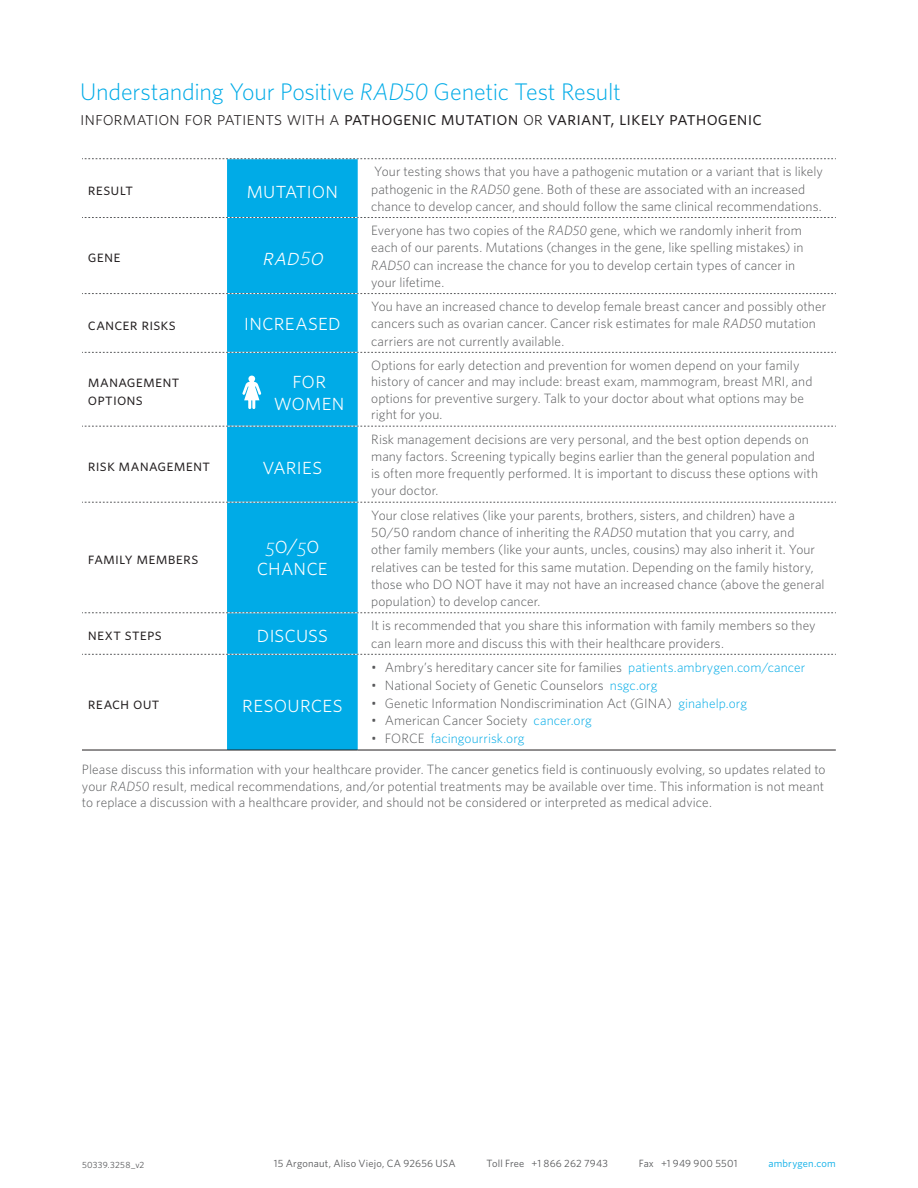
<style>
.page{position:relative;width:918px;height:1188px;background:#fff}
.page>*{position:absolute;margin:0;border:0;box-sizing:border-box;transform-origin:0 0}
.t1{font:24px/22.5px "Whitney Light SC";letter-spacing:-.01em;color:#fff;text-align:center}
.Blue_Title{font:300 24px "Whitney";letter-spacing:-.01em;color:#00abe7}
.t2{font:italic 24px "Whitney Light SC";color:#fff}
.Black_all_caps_subhe{font:19.5px "Whitney";letter-spacing:.005em;color:#231f20}
.Black_all_caps_subhe-2{font:16.5px/18px "Whitney";letter-spacing:.01em;color:#231f20}
.Body_Copy{font:300 13.5px/17.2px "Whitney";letter-spacing:.005em;color:#57585a}
.Bullet_copy{font:300 13.5px/16.5px "Whitney";letter-spacing:.005em;color:#57585a}
.t3{font:300 13.5px "Whitney";letter-spacing:.005em;color:#00abe7}
.t4{font:10.5px "Whitney";letter-spacing:.02em;color:#57585a}
.t5{font:10.5px "Whitney";color:#00abe7}
.t6{font:9px "Whitney";letter-spacing:.03em;color:#57585a}
.s1{font-style:italic}
.s2{font-family:"Whitney Light SC"}
.s3{font-family:"Whitney";font-weight:300;font-size:19.5px}
.s4{color:#00abe7}
.s5{color:#57585a}
</style>
<div class="page">
<div style="left:227px;top:159px;width:131px;height:591px;background:#00abe7"></div>
<hr style="left:82px;top:750px;width:145px;height:1px;background:#231f20">
<hr style="left:227px;top:750px;width:131px;height:1px;background:#231f20">
<hr style="left:358px;top:750px;width:478px;height:1px;background:#231f20">
<svg style="left:82px;top:158px;width:754px;height:1px"></svg>
<svg style="left:82px;top:217px;width:754px;height:1px"></svg>
<svg style="left:82px;top:293px;width:754px;height:1px"></svg>
<svg style="left:82px;top:352px;width:754px;height:1px"></svg>
<svg style="left:82px;top:426px;width:754px;height:1px"></svg>
<svg style="left:82px;top:502px;width:754px;height:1px"></svg>
<svg style="left:82px;top:613px;width:754px;height:1px"></svg>
<svg style="left:82px;top:654px;width:754px;height:1px"></svg>
<svg style="left:242px;top:375px;width:19px;height:34px"></svg>
<p class="Blue_Title" style="left:80px;top:76px;width:542px">Understanding Your Positive <span class="s1">RAD50</span> Genetic Test Result</p>
<p class="Black_all_caps_subhe" style="left:80px;top:105px;width:683px"><span class="s2">information for patients with a</span> pathogenic mutation <span class="s2">or</span> variant, likely pathogenic</p>
<p class="Black_all_caps_subhe-2" style="left:88px;top:180px;width:46px">result</p>
<p class="t1" style="left:246px;top:178px;width:94px">mutation</p>
<p class="Black_all_caps_subhe-2" style="left:88px;top:247px;width:34px">gene</p>
<p class="t2" style="left:262px;top:242px;width:68px">rad<span class="s3">5</span>0</p>
<p class="Black_all_caps_subhe-2" style="left:88px;top:314px;width:89px">cancer risks</p>
<p class="t1" style="left:244px;top:310px;width:98px">increased</p>
<p class="Black_all_caps_subhe-2" style="left:88px;top:372px;width:93px">management options</p>
<p class="t1" style="left:274px;top:368px;width:73px">for women</p>
<p class="Black_all_caps_subhe-2" style="left:88px;top:456px;width:124px">risk management</p>
<p class="t1" style="left:262px;top:454px;width:62px">varies</p>
<p class="Black_all_caps_subhe-2" style="left:88px;top:549px;width:112px">family members</p>
<p class="t1" style="left:257px;top:533px;width:73px"><sub>5</sub>0/<sub>5</sub>0 chance</p>
<p class="Body_Copy" style="left:371px;top:163px;width:453px">Your testing shows that you have a pathogenic mutation or a variant that is likely pathogenic in the <span class="s1">RAD50</span> gene. Both of these are associated with an increased chance to develop cancer, and should follow the same clinical recommendations.</p>
<p class="Body_Copy" style="left:371px;top:221px;width:434px">Everyone has two copies of the <span class="s1">RAD50</span> gene, which we randomly inherit from each of our parents. Mutations (changes in the gene, like spelling mistakes) in <span class="s1">RAD50</span> can increase the chance for you to develop certain types of cancer in your lifetime.</p>
<p class="Body_Copy" style="left:371px;top:297px;width:457px">You have an increased chance to develop female breast cancer and possibly other cancers such as ovarian cancer. Cancer risk estimates for male <span class="s1">RAD50</span> mutation carriers are not currently available.</p>
<p class="Bullet_copy" style="left:371px;top:357px;width:443px">Options for early detection and prevention for women depend on your family history of cancer and may include: breast exam, mammogram, breast MRI, and options for preventive surgery. Talk to your doctor about what options may be right for you.</p>
<p class="Body_Copy" style="left:371px;top:430px;width:448px">Risk management decisions are very personal, and the best option depends on many factors. Screening typically begins earlier than the general population and is often more frequently performed. It is important to discuss these options with your doctor.</p>
<p class="Body_Copy" style="left:371px;top:506px;width:455px">Your close relatives (like your parents, brothers, sisters, and children) have a 50/50 random chance of inheriting the <span class="s1">RAD50</span> mutation that you carry, and other family members (like your aunts, uncles, cousins) may also inherit it. Your relatives can be tested for this same mutation. Depending on the family history, those who DO NOT have it may not have an increased chance (above the general population) to develop cancer.</p>
<p class="Black_all_caps_subhe-2" style="left:88px;top:625px;width:75px">next steps</p>
<p class="t1" style="left:257px;top:622px;width:73px">discuss</p>
<p class="Body_Copy" style="left:371px;top:617px;width:446px">It is recommended that you share this information with family members so they can learn more and discuss this with their healthcare providers.</p>
<p class="Body_Copy" style="left:371px;top:658px;width:436px">• Ambry’s hereditary cancer site for families <span class="s4">patients.ambrygen.com/cancer</span></p>
<p class="Body_Copy" style="left:371px;top:676px;width:288px">• National Society of Genetic Counselors <span class="s4">nsgc.org</span></p>
<p class="Body_Copy" style="left:371px;top:694px;width:378px">• Genetic Information Nondiscrimination Act (GINA) <span class="s4">ginahelp.org</span></p>
<p class="Body_Copy" style="left:371px;top:712px;width:222px">• American Cancer Society <span class="s4">cancer.org</span></p>
<p class="t3" style="left:371px;top:730px;width:155px"><span class="s5">• FORCE</span> facingourrisk.org</p>
<p class="Body_Copy" style="left:82px;top:761px;width:745px;line-height:16.5px;text-align:justify">Please discuss this information with your healthcare provider. The cancer genetics field is continuously evolving, so updates related to your <span class="s1">RAD50</span> result, medical recommendations, and/or potential treatments may be available over time. This information is not meant to replace a discussion with a healthcare provider, and should not be considered or interpreted as medical advice.</p>
<p class="Black_all_caps_subhe-2" style="left:88px;top:694px;width:73px">reach out</p>
<p class="t1" style="left:242px;top:692px;width:102px">resources</p>
<p class="t6" style="left:82px;top:1159px;width:64px">50339.3258_v2</p>
<p class="t4" style="left:274px;top:1156px;width:183px">15 Argonaut, Aliso Viejo, CA 92656 USA</p>
<p class="t4" style="left:487px;top:1156px;width:123px">Toll Free +1 866 262 7943</p>
<p class="t4" style="left:639px;top:1156px;width:100px">Fax +1 949 900 5501</p>
<p class="t5" style="left:768px;top:1156px;width:69px">ambrygen.com</p>
</div>
